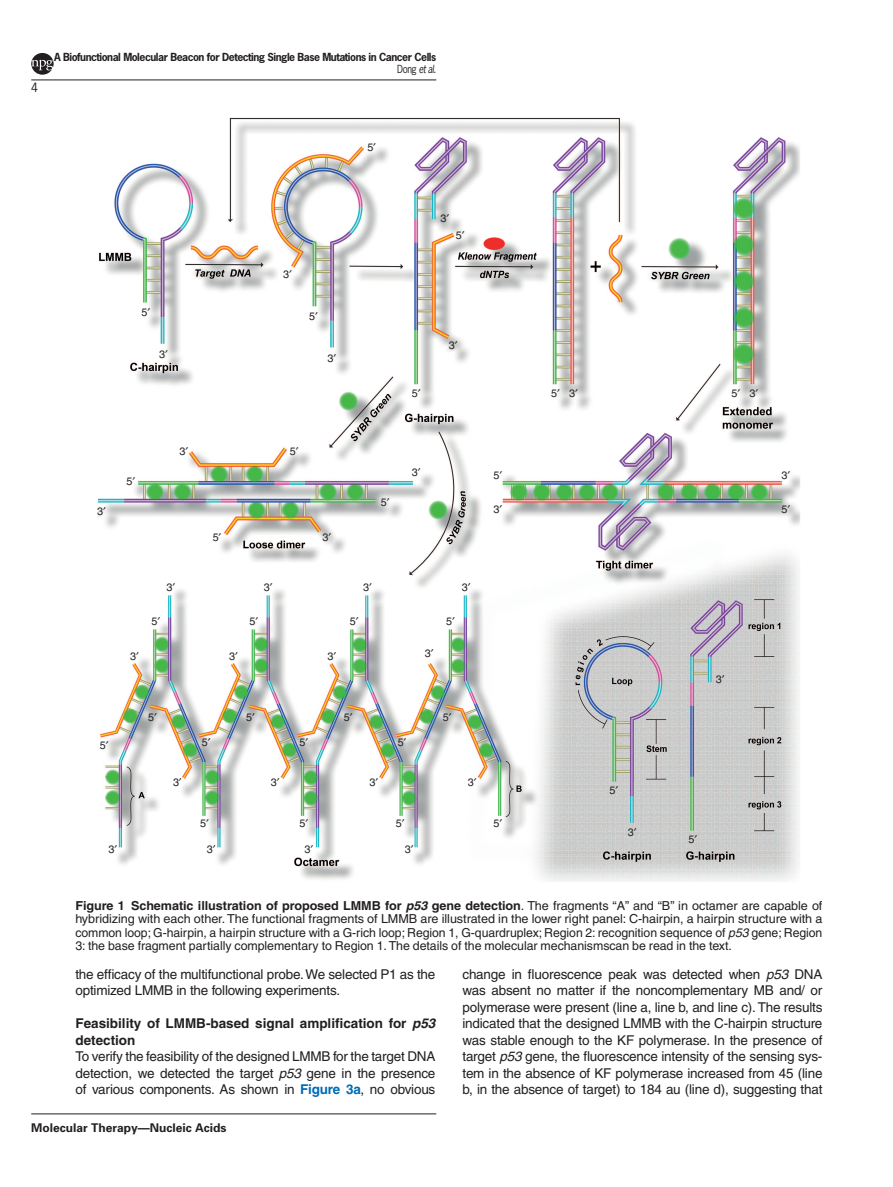
<style>
.page{position:relative;width:893px;height:1187px;background:#fff}
.page>*{position:absolute;margin:0;border:0;box-sizing:border-box;transform-origin:0 0}
.t1{font:13.5px/16.5px "Helvetica";letter-spacing:-.015em;color:#231f20;text-align:justify}
.t2{font:700 13.5px/16.5px "Helvetica";color:#231f20}
.t3{font:12.3px/13.5px "Helvetica";letter-spacing:-.005em;color:#231f20;text-align:justify}
.t4{font:700 12px "Univers";color:#231f20}
.t5{font:12px "News Gothic";color:#231f20}
.t6{font:10.8px "Helvetica";color:#231f20}
.t7{font:700 10.5px/11.7px "News Gothic";letter-spacing:-.045em;color:#231f20;text-align:right}
.s1{font-weight:400}
.s2{font-weight:400;font-style:italic}
.s3{font-weight:700}
.s4{font-weight:700;font-style:italic}
.s5{font-style:italic}
.s6{font-weight:700;color:#006cb3}
</style>
<div class="page">
<hr style="left:31px;top:1113px;width:405px;height:1px;background:#231f20">
<hr style="left:31px;top:80px;width:405px;height:1px;background:#231f20">
<svg style="left:31px;top:53px;width:23px;height:22px"></svg>
<img style="left:98px;top:118px;width:702px;height:764px">
<svg style="left:369px;top:582px;width:3px;height:4px"></svg>
<p class="t5" style="left:31px;top:80px;width:8px">4</p>
<p class="t7" style="left:54px;top:51px;width:384px">A Biofunctional Molecular Beacon for Detecting Single Base Mutations in Cancer Cells<br><span class="s1">Dong</span> <span class="s2">et al.</span></p>
<p class="t6" style="left:367px;top:141px;width:7px">5</p>
<p class="t6" style="left:141px;top:306px;width:7px">5</p>
<p class="t6" style="left:159px;top:348px;width:7px">3</p>
<p class="t6" style="left:97px;top:505px;width:7px">3</p>
<p class="t6" style="left:126px;top:475px;width:7px">5</p>
<p class="t6" style="left:180px;top:445px;width:7px">3</p>
<p class="t6" style="left:130px;top:649px;width:7px">3</p>
<p class="t6" style="left:166px;top:580px;width:7px">3</p>
<p class="t6" style="left:152px;top:614px;width:7px">5</p>
<p class="t6" style="left:283px;top:268px;width:7px">3</p>
<p class="t6" style="left:309px;top:310px;width:7px">5</p>
<p class="t6" style="left:328px;top:352px;width:7px">3</p>
<p class="t6" style="left:440px;top:212px;width:7px">3</p>
<p class="t6" style="left:456px;top:228px;width:7px">5</p>
<p class="t6" style="left:412px;top:387px;width:7px">5</p>
<p class="t6" style="left:449px;top:339px;width:7px">3</p>
<p class="t6" style="left:213px;top:530px;width:7px">5</p>
<p class="t6" style="left:290px;top:445px;width:7px">5</p>
<p class="t6" style="left:322px;top:530px;width:7px">3</p>
<p class="t6" style="left:381px;top:495px;width:7px">5</p>
<p class="t6" style="left:412px;top:465px;width:7px">3</p>
<p class="t6" style="left:264px;top:580px;width:7px">3</p>
<p class="t6" style="left:363px;top:580px;width:7px">3</p>
<p class="t6" style="left:462px;top:580px;width:7px">3</p>
<p class="t6" style="left:249px;top:614px;width:7px">5</p>
<p class="t6" style="left:350px;top:614px;width:7px">5</p>
<p class="t6" style="left:446px;top:614px;width:7px">5</p>
<p class="t6" style="left:229px;top:649px;width:7px">3</p>
<p class="t6" style="left:328px;top:649px;width:7px">3</p>
<p class="t6" style="left:425px;top:647px;width:7px">3</p>
<p class="t6" style="left:494px;top:469px;width:7px">5</p>
<p class="t6" style="left:494px;top:502px;width:7px">3</p>
<p class="t6" style="left:100px;top:739px;width:7px">5</p>
<p class="t6" style="left:148px;top:710px;width:7px">5</p>
<p class="t6" style="left:246px;top:710px;width:7px">5</p>
<p class="t6" style="left:202px;top:736px;width:7px">5</p>
<p class="t6" style="left:299px;top:736px;width:7px">5</p>
<p class="t6" style="left:344px;top:711px;width:7px">5</p>
<p class="t6" style="left:173px;top:776px;width:7px">3</p>
<p class="t6" style="left:271px;top:776px;width:7px">3</p>
<p class="t6" style="left:370px;top:776px;width:7px">3</p>
<p class="t6" style="left:398px;top:736px;width:7px">5</p>
<p class="t6" style="left:200px;top:816px;width:7px">5</p>
<p class="t6" style="left:299px;top:816px;width:7px">5</p>
<p class="t6" style="left:396px;top:816px;width:7px">5</p>
<p class="t6" style="left:108px;top:843px;width:7px">3</p>
<p class="t6" style="left:207px;top:843px;width:7px">3</p>
<p class="t6" style="left:305px;top:843px;width:7px">3</p>
<p class="t6" style="left:405px;top:843px;width:7px">3</p>
<p class="t6" style="left:443px;top:711px;width:7px">5</p>
<p class="t6" style="left:468px;top:776px;width:7px">3</p>
<p class="t6" style="left:494px;top:816px;width:7px">5</p>
<p class="t6" style="left:551px;top:387px;width:26px">5 3</p>
<p class="t6" style="left:609px;top:783px;width:7px">5</p>
<p class="t6" style="left:628px;top:825px;width:7px">3</p>
<p class="t6" style="left:732px;top:386px;width:7px">5</p>
<p class="t6" style="left:750px;top:386px;width:7px">3</p>
<p class="t6" style="left:781px;top:469px;width:7px">3</p>
<p class="t6" style="left:781px;top:502px;width:7px">5</p>
<p class="t6" style="left:716px;top:672px;width:7px">3</p>
<p class="t6" style="left:688px;top:832px;width:7px">5</p>
<p class="t3" style="left:75px;top:898px;width:749px"><span class="s3">Figure 1 Schematic illustration of proposed LMMB for</span> <span class="s4">p53</span> <span class="s3">gene detection</span>. The fragments “A” and “B” in octamer are capable of hybridizing with each other. The functional fragments of LMMB are illustrated in the lower right panel: C-hairpin, a hairpin structure with a common loop; G-hairpin, a hairpin structure with a G-rich loop; Region 1, G-quardruplex; Region 2: recognition sequence of <span class="s5">p53</span> gene; Region 3: the base fragment partially complementary to Region 1. The details of the molecular mechanismscan be read in the text.</p>
<p class="t1" style="left:75px;top:965px;width:362px">the efficacy of the multifunctional probe. We selected P1 as the optimized LMMB in the following experiments.</p>
<p class="t2" style="left:75px;top:1015px;width:361px">Feasibility of LMMB-based signal amplification for <span class="s5">p53 </span>detection</p>
<p class="t1" style="left:75px;top:1048px;width:362px">To verify the feasibility of the designed LMMB for the target DNA detection, we detected the target <span class="s5">p53</span> gene in the presence of various components. As shown in <span class="s6">Figure 3a</span>, no obvious</p>
<p class="t1" style="left:462px;top:965px;width:362px">change in fluorescence peak was detected when <span class="s5">p53</span> DNA was absent no matter if the noncomplementary MB and/ or polymerase were present (line a, line b, and line c). The results indicated that the designed LMMB with the C-hairpin structure was stable enough to the KF polymerase. In the presence of target <span class="s5">p53</span> gene, the fluorescence intensity of the sensing sys&shy;tem in the absence of KF polymerase increased from 45 (line b, in the absence of target) to 184 au (line d), suggesting that</p>
<p class="t4" style="left:31px;top:1120px;width:197px">Molecular Therapy—Nucleic Acids</p>
</div>
